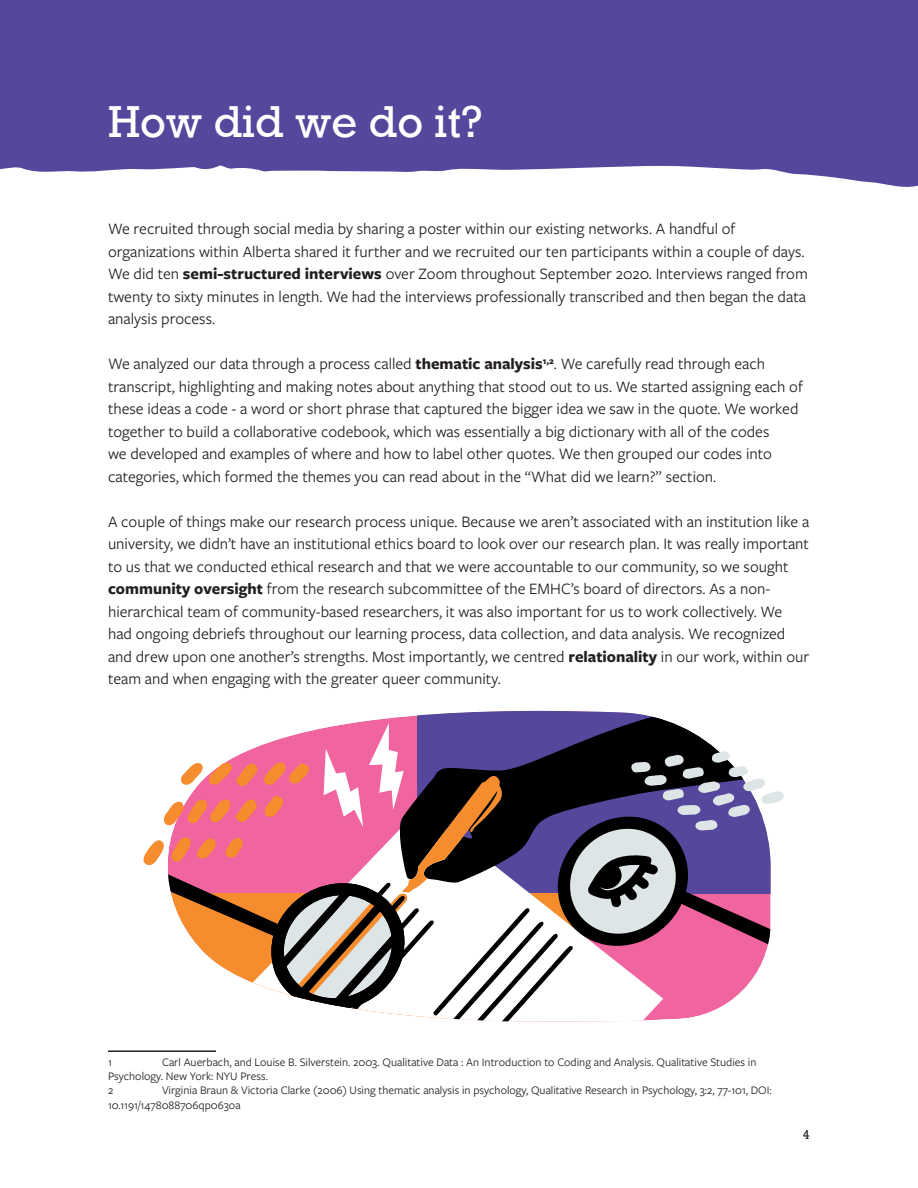
<style>
.page{position:relative;width:918px;height:1188px;background:#fff}
.page>*{position:absolute;margin:0;border:0;box-sizing:border-box;transform-origin:0 0}
.t1{font:42px "Rockwell";color:#fff}
.t2{font:16.5px/22.5px "Freight Sans Pro";color:#231f20}
.t3{font:12px/14.4px "Freight Sans Pro";color:#231f20}
.t4{font:12px "Rockwell";color:#231f20}
.s1{font-weight:700}
</style>
<div class="page">
<svg style="left:0;top:0;width:918px;height:187px;background:#6256a4"></svg>
<hr style="left:108px;top:1050px;width:108px;height:2px;background:#231f20">
<svg style="left:399px;top:711px;width:274px;height:12px;background:#7464a6"></svg>
<svg style="left:143px;top:723px;width:641px;height:299px"></svg>
<h1 class="t1" style="left:108px;top:96px;width:376px">How did we do it?</h1>
<p class="t2" style="left:108px;top:217px;width:701px">We recruited through social media by sharing a poster within our existing networks. A handful of organizations within Alberta shared it further and we recruited our ten participants within a couple of days.<br>We did ten <span class="s1">semi-structured interviews</span> over Zoom throughout September 2020. Interviews ranged from twenty to sixty minutes in length. We had the interviews professionally transcribed and then began the data analysis process.</p>
<p class="t2" style="left:108px;top:352px;width:696px">We analyzed our data through a process called <span class="s1">thematic analysis</span><sup>1,2</sup>. We carefully read through each transcript, highlighting and making notes about anything that stood out to us. We started assigning each of these ideas a code - a word or short phrase that captured the bigger idea we saw in the quote. We worked together to build a collaborative codebook, which was essentially a big dictionary with all of the codes<br>we developed and examples of where and how to label other quotes. We then grouped our codes into categories, which formed the themes you can read about in the “What did we learn?” section.</p>
<p class="t2" style="left:108px;top:509px;width:703px">A couple of things make our research process unique. Because we aren’t associated with an institution like a university, we didn’t have an institutional ethics board to look over our research plan. It was really important to us that we conducted ethical research and that we were accountable to our community, so we sought <span class="s1">community oversight</span> from the research subcommittee of the EMHC’s board of directors. As a non&shy;hierarchical team of community-based researchers, it was also important for us to work collectively. We had ongoing debriefs throughout our learning process, data collection, and data analysis. We recognized and drew upon one another’s strengths. Most importantly, we centred <span class="s1">relationality</span> in our work, within our team and when engaging with the greater queer community.</p>
<p class="t3" style="left:108px;top:1054px;width:650px;text-indent:54px">Carl Auerbach, and Louise B. Silverstein. 2003. Qualitative Data : An Introduction to Coding and Analysis. Qualitative Studies in<br>Psychology. New York: NYU Press.<br>2</p>
<p class="t3" style="left:108px;top:1054px;width:5px">1</p>
<p class="t3" style="left:108px;top:1083px;width:665px;text-indent:54px">Virginia Braun &amp; Victoria Clarke (2006) Using thematic analysis in psychology, Qualitative Research in Psychology, 3:2, 77-101, DOI:<br>10.1191/1478088706qp063oa</p>
<p class="t4" style="left:803px;top:1127px;width:9px">4</p>
</div>
